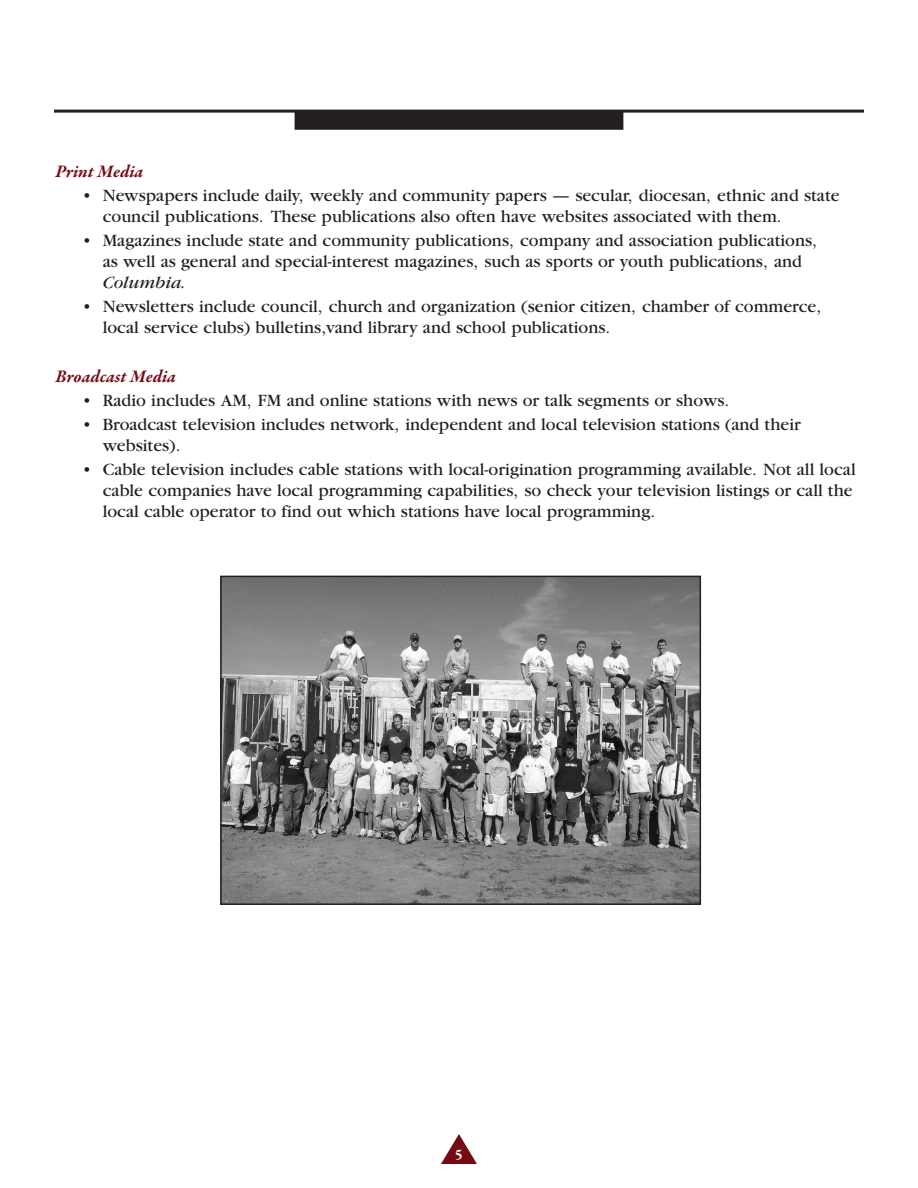
<style>
.page{position:relative;width:918px;height:1188px;background:#fff}
.page>*{position:absolute;margin:0;border:0;box-sizing:border-box;transform-origin:0 0}
.t1{font:18px/21px "Garamond";color:#231f20}
.t2{font:italic 700 18px "Garamond Premr Pro";color:#750c15}
.t3{font:italic 18px "Garamond";color:#231f20}
.t4{font:700 15px "Garamond Premr Pro";color:#fff}
</style>
<div class="page">
<svg style="left:441px;top:1134px;width:36px;height:30px"></svg>
<hr style="left:54px;top:110px;width:810px;height:3px;background:#231f20">
<div style="left:295px;top:112px;width:328px;height:18px;background:#231f20"></div>
<img style="left:223px;top:579px;width:475px;height:323px">
<div style="left:220px;top:576px;width:481px;height:329px;border:2px solid #231f20"></div>
<p class="t2" style="left:56px;top:164px;width:89px">Print Media</p>
<p class="t1" style="left:103px;top:186px;width:738px;text-indent:-20px">• Newspapers include daily, weekly and community papers — secular, diocesan, ethnic and state council publications. These publications also often have websites associated with them.</p>
<p class="t1" style="left:83px;top:232px;width:736px;text-align:center">• Magazines include state and community publications, company and association publications, as well as general and special-interest magazines, such as sports or youth publications, and</p>
<p class="t3" style="left:103px;top:276px;width:84px">Columbia.</p>
<p class="t1" style="left:103px;top:298px;width:720px;text-indent:-20px">• Newsletters include council, church and organization (senior citizen, chamber of commerce, local service clubs) bulletins,vand library and school publications.</p>
<p class="t2" style="left:56px;top:369px;width:122px">Broadcast Media</p>
<p class="t1" style="left:82px;top:391px;width:648px">• Radio includes AM, FM and online stations with news or talk segments or shows.</p>
<p class="t1" style="left:103px;top:416px;width:700px;text-indent:-20px">• Broadcast television includes network, independent and local television stations (and their websites).</p>
<p class="t1" style="left:103px;top:461px;width:754px;text-indent:-20px">• Cable television includes cable stations with local-origination programming available. Not all local cable companies have local programming capabilities, so check your television listings or call the local cable operator to find out which stations have local programming.</p>
<p class="t4" style="left:455px;top:1149px;width:9px">5</p>
</div>
